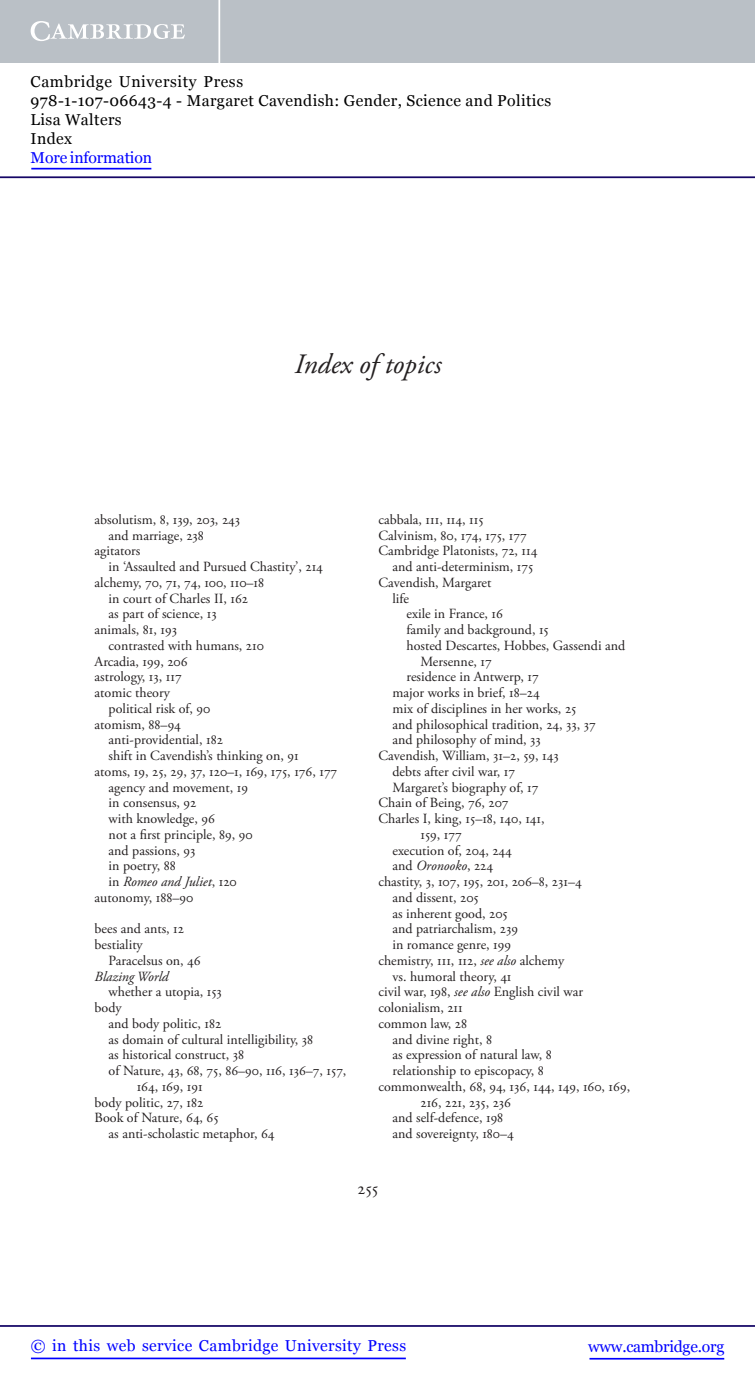
<style>
.page{position:relative;width:755px;height:1385px;background:#fff}
.page>*{position:absolute;margin:0;border:0;box-sizing:border-box;transform-origin:0 0}
.t1{font:italic 28px "Adobe Garamond Pro";color:#231f20}
.t2{font:17.5px "Adobe Garamond Pro";color:#231f20}
.t3{font:15.75px/18.9px "Georgia";letter-spacing:.025em;color:#000}
.t4{font:15.75px "Georgia";letter-spacing:.025em;color:#00f}
.t5{font:15.75px "Georgia";letter-spacing:-.015em;color:#00f}
.t6{font:15.75px "Georgia";letter-spacing:-.01em;color:#00f}
.t7{font:14px/15.8px "Adobe Garamond Pro";color:#231f20}
.t8{font:italic 14px "Adobe Garamond Pro";color:#231f20}
.s1{font-style:normal}
.s2{font-style:italic}
</style>
<div class="page">
<hr style="left:589px;top:1358px;width:134px;height:1px;background:#00f">
<hr style="left:0;top:1325px;width:754px;height:2px;background:#150666">
<hr style="left:31px;top:1357px;width:374px;height:2px;background:#00f">
<div style="left:0;top:0;width:754px;height:63px;background:#bac0c6"></div>
<svg style="left:31px;top:21px;width:154px;height:20px"></svg>
<hr style="left:218px;top:0;width:2px;height:63px;background:#fff">
<hr style="left:0;top:176px;width:754px;height:2px;background:#150666">
<hr style="left:31px;top:168px;width:120px;height:1px;background:#00f">
<p class="t3" style="left:31px;top:73px;width:521px">Cambridge University Press<br>978-1-107-06643-4 - Margaret Cavendish: Gender, Science and Politics<br>Lisa Walters<br>Index</p>
<p class="t6" style="left:31px;top:148px;width:123px">More information</p>
<h1 class="t1" style="left:294px;top:353px;width:148px">Index of topics</h1>
<p class="t7" style="left:94px;top:513px;width:147px">absolutism, 8 , 139 , 203 , 243</p>
<p class="t7" style="left:108px;top:528px;width:97px">and marriage, 238</p>
<p class="t7" style="left:94px;top:544px;width:47px">agitators</p>
<p class="t7" style="left:108px;top:560px;width:215px">in ‘Assaulted and Pursued Chastity’, 214</p>
<p class="t7" style="left:94px;top:576px;width:171px">alchemy, 70 , 71 , 74 , 100 , 110–18</p>
<p class="t7" style="left:108px;top:591px;width:141px">in court of Charles II, 162</p>
<p class="t7" style="left:108px;top:607px;width:110px">as part of science, 13</p>
<p class="t7" style="left:94px;top:623px;width:84px">animals, 81 , 193</p>
<p class="t7" style="left:108px;top:639px;width:157px">contrasted with humans, 210</p>
<p class="t7" style="left:94px;top:654px;width:94px">Arcadia, 199 , 206</p>
<p class="t7" style="left:94px;top:670px;width:88px">astrology, 13 , 117</p>
<p class="t7" style="left:94px;top:686px;width:77px">atomic theory</p>
<p class="t7" style="left:108px;top:702px;width:103px">political risk of, 90</p>
<p class="t7" style="left:94px;top:717px;width:88px">atomism, 88–94</p>
<p class="t7" style="left:108px;top:733px;width:116px">anti-providential, 182</p>
<p class="t7" style="left:108px;top:749px;width:191px">shift in Cavendish’s thinking on, 91</p>
<p class="t7" style="left:94px;top:765px;width:244px">atoms, 19 , 25 , 29 , 37 , 120–1 , 169 , 175 , 176 , 177</p>
<p class="t7" style="left:108px;top:780px;width:141px">agency and movement, 19</p>
<p class="t7" style="left:108px;top:796px;width:89px">in consensus, 92</p>
<p class="t7" style="left:108px;top:812px;width:108px">with knowledge, 96</p>
<p class="t7" style="left:108px;top:828px;width:145px">not a first principle, 89 , 90</p>
<p class="t7" style="left:108px;top:843px;width:88px">and passions, 93</p>
<p class="t7" style="left:108px;top:859px;width:69px">in poetry, 88</p>
<p class="t8" style="left:108px;top:876px;width:129px"><span class="s1">in</span> Romeo and Juliet <span class="s1">, 120</span></p>
<p class="t7" style="left:94px;top:891px;width:100px">autonomy, 188–90</p>
<p class="t7" style="left:94px;top:922px;width:91px">bees and ants, 12 bestiality</p>
<p class="t7" style="left:108px;top:954px;width:93px">Paracelsus on, 46</p>
<p class="t8" style="left:94px;top:970px;width:75px">Blazing World</p>
<p class="t7" style="left:94px;top:985px;width:129px;text-indent:14px">whether a utopia, 153 body</p>
<p class="t7" style="left:108px;top:1017px;width:114px">and body politic, 182</p>
<p class="t7" style="left:108px;top:1032px;width:206px">as domain of cultural intelligibility, 38</p>
<p class="t7" style="left:108px;top:1048px;width:137px">as historical construct, 38</p>
<p class="t7" style="left:108px;top:1064px;width:239px">of Nature, 43 , 68 , 75 , 86–90 , 116 , 136–7 , 157 ,</p>
<p class="t7" style="left:136px;top:1080px;width:67px">164 , 169 , 191</p>
<p class="t7" style="left:94px;top:1095px;width:110px">body politic, 27 , 182</p>
<p class="t7" style="left:94px;top:1111px;width:125px">Book of Nature, 64 , 65</p>
<p class="t7" style="left:108px;top:1127px;width:167px">as anti-scholastic metaphor, 64</p>
<p class="t7" style="left:378px;top:513px;width:106px">cabbala, 111 , 114 , 115</p>
<p class="t7" style="left:378px;top:528px;width:150px">Calvinism, 80 , 174 , 175 , 177</p>
<p class="t7" style="left:378px;top:544px;width:160px">Cambridge Platonists, 72 , 114</p>
<p class="t7" style="left:392px;top:560px;width:142px">and anti-determinism, 175</p>
<p class="t7" style="left:378px;top:576px;width:114px">Cavendish, Margaret</p>
<p class="t7" style="left:392px;top:591px;width:18px">life</p>
<p class="t7" style="left:406px;top:607px;width:98px">exile in France, 16</p>
<p class="t7" style="left:406px;top:623px;width:144px">family and background, 15</p>
<p class="t7" style="left:406px;top:639px;width:220px">hosted Descartes, Hobbes, Gassendi and</p>
<p class="t7" style="left:420px;top:654px;width:73px">Mersenne, 17</p>
<p class="t7" style="left:406px;top:670px;width:134px">residence in Antwerp, 17</p>
<p class="t7" style="left:392px;top:686px;width:148px">major works in brief, 18–24</p>
<p class="t7" style="left:392px;top:702px;width:185px">mix of disciplines in her works, 25</p>
<p class="t7" style="left:392px;top:717px;width:204px">and philosophical tradition, 24 , 33 , 37</p>
<p class="t7" style="left:392px;top:733px;width:150px">and philosophy of mind, 33</p>
<p class="t7" style="left:378px;top:749px;width:181px">Cavendish, William, 31–2 , 59 , 143</p>
<p class="t7" style="left:392px;top:765px;width:124px">debts after civil war, 17</p>
<p class="t7" style="left:392px;top:780px;width:147px">Margaret’s biography of, 17</p>
<p class="t7" style="left:378px;top:796px;width:131px">Chain of Being, 76 , 207</p>
<p class="t7" style="left:378px;top:812px;width:167px">Charles I, king, 15–18 , 140 , 141 ,</p>
<p class="t7" style="left:420px;top:828px;width:43px">159 , 177</p>
<p class="t7" style="left:392px;top:843px;width:121px">execution of, 204 , 244</p>
<p class="t8" style="left:392px;top:860px;width:102px"><span class="s1">and</span> Oronooko <span class="s1">, 224</span></p>
<p class="t7" style="left:378px;top:875px;width:204px">chastity, 3 , 107 , 195 , 201 , 206–8 , 231–4</p>
<p class="t7" style="left:392px;top:891px;width:88px">and dissent, 205</p>
<p class="t7" style="left:392px;top:906px;width:117px">as inherent good, 205</p>
<p class="t7" style="left:392px;top:922px;width:127px">and patriarchalism, 239</p>
<p class="t7" style="left:392px;top:938px;width:120px">in romance genre, 199</p>
<p class="t7" style="left:378px;top:954px;width:187px">chemistry, 111 , 112 , <span class="s2">see also</span> alchemy</p>
<p class="t7" style="left:392px;top:969px;width:120px">vs. humoral theory, 41</p>
<p class="t7" style="left:378px;top:985px;width:206px">civil war, 198 , <span class="s2">see also</span> English civil war</p>
<p class="t7" style="left:378px;top:1001px;width:86px">colonialism, 211</p>
<p class="t7" style="left:378px;top:1017px;width:90px">common law, 28</p>
<p class="t7" style="left:392px;top:1032px;width:101px">and divine right, 8</p>
<p class="t7" style="left:392px;top:1048px;width:161px">as expression of natural law, 8</p>
<p class="t7" style="left:392px;top:1064px;width:153px">relationship to episcopacy, 8</p>
<p class="t7" style="left:378px;top:1080px;width:253px">commonwealth, 68 , 94 , 136 , 144 , 149 , 160 , 169 ,</p>
<p class="t7" style="left:420px;top:1095px;width:92px">216 , 221 , 235 , 236</p>
<p class="t7" style="left:392px;top:1111px;width:112px">and self-defence, 198</p>
<p class="t7" style="left:392px;top:1127px;width:123px">and sovereignty, 180–4</p>
<p class="t2" style="left:357px;top:1181px;width:22px">255</p>
<p class="t4" style="left:31px;top:1336px;width:376px">© in this web service Cambridge University Press</p>
<p class="t5" style="left:587px;top:1336px;width:137px">www.cambridge.org</p>
</div>
